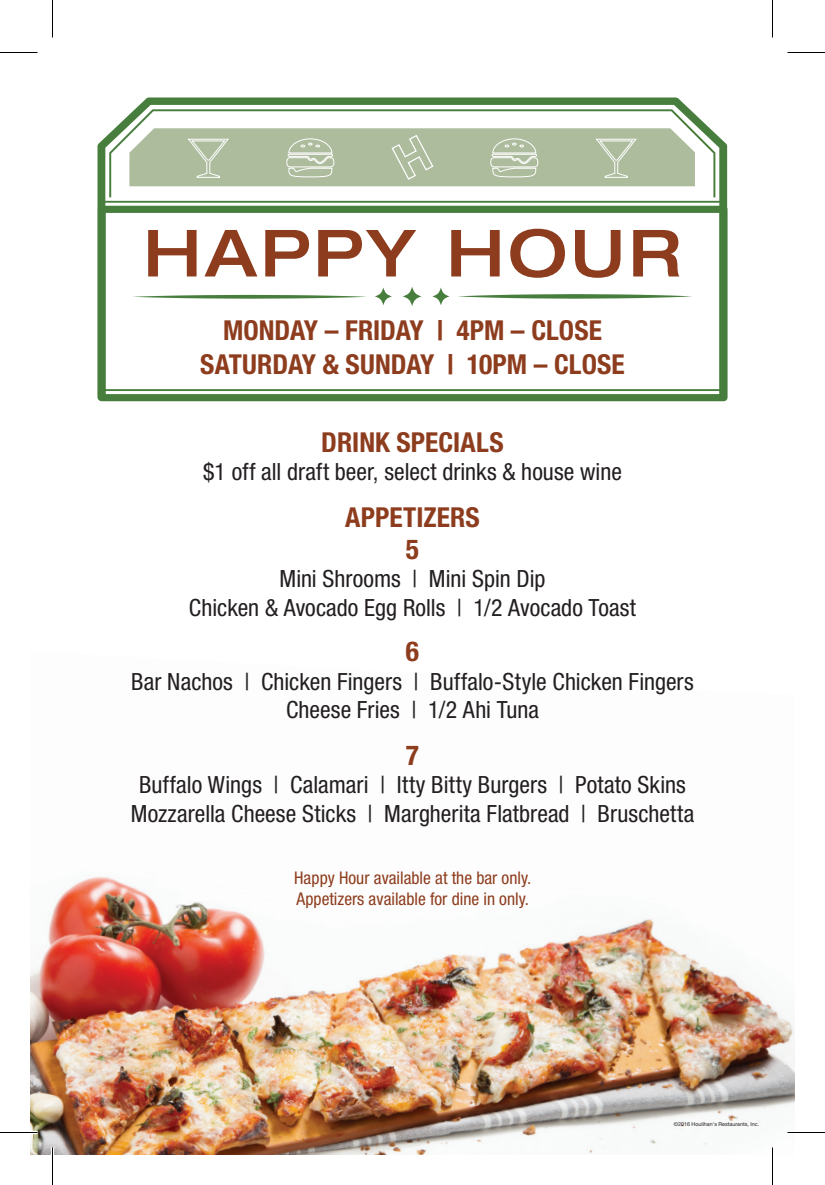
<style>
.page{position:relative;width:825px;height:1185px;background:#fff}
.page>*{position:absolute;margin:0;border:0;box-sizing:border-box;transform-origin:0 0}
.t1{font:500 expanded 65px "Helvetica Neue LT Std";letter-spacing:.055em;color:#8d3d1e}
.t2{font:700 condensed 27.5px/31.8px "Helvetica Neue LT Std";color:#8d3d1e;text-align:center}
.t3{font:condensed 23.75px/28.5px "Helvetica Neue LT Std";letter-spacing:.005em;color:#231f20;text-align:center}
.t4{font:condensed 17.5px/21px "Helvetica Neue LT Std";color:#8d3d1e}
.t5{font:5.5px "Helvetica Neue LT Std";color:#231f20}
</style>
<div class="page">
<img style="left:30px;top:877px;width:765px;height:278px">
<svg style="left:98px;top:98px;width:629px;height:108px"></svg>
<svg style="left:98px;top:206px;width:630px;height:195px;fill:#487e3d"></svg>
<svg style="left:101px;top:201px;width:624px;height:190px"></svg>
<svg style="left:109px;top:109px;width:606px;height:88px"></svg>
<svg style="left:129px;top:128px;width:566px;height:58px;background:#b2c0a3"></svg>
<hr style="left:0;top:1131px;width:38px;height:3px;background:#fff">
<hr style="left:788px;top:1131px;width:37px;height:3px;background:#fff">
<hr style="left:51px;top:1148px;width:3px;height:37px;background:#fff">
<hr style="left:771px;top:1148px;width:3px;height:37px;background:#fff">
<hr style="left:0;top:52px;width:38px;height:1px;background:#000">
<hr style="left:788px;top:52px;width:37px;height:1px;background:#000">
<hr style="left:0;top:1132px;width:38px;height:1px;background:#000">
<hr style="left:788px;top:1132px;width:37px;height:1px;background:#000">
<hr style="left:52px;top:0;width:1px;height:38px;background:#000">
<hr style="left:52px;top:1148px;width:1px;height:37px;background:#000">
<hr style="left:772px;top:0;width:1px;height:38px;background:#000">
<hr style="left:772px;top:1148px;width:1px;height:37px;background:#000">
<h1 class="t1" style="left:143px;top:213px;width:540px">HAPPY HOUR</h1>
<p class="t2" style="left:200px;top:313px;width:426px;line-height:34px">MONDAY – FRIDAY | 4PM – CLOSE<br>SATURDAY &amp; SUNDAY | 10PM – CLOSE</p>
<p class="t2" style="left:321px;top:426px;width:184px">DRINK SPECIALS</p>
<p class="t3" style="left:203px;top:458px;width:420px">$1 off all draft beer, select drinks &amp; house wine</p>
<p class="t2" style="left:345px;top:501px;width:136px">APPETIZERS<br>5</p>
<p class="t3" style="left:189px;top:564px;width:449px">Mini Shrooms | Mini Spin Dip<br>Chicken &amp; Avocado Egg Rolls | 1/2 Avocado Toast</p>
<p class="t2" style="left:406px;top:635px;width:15px">6</p>
<p class="t3" style="left:131px;top:667px;width:564px">Bar Nachos | Chicken Fingers | Buffalo-Style Chicken Fingers<br>Cheese Fries | 1/2 Ahi Tuna</p>
<p class="t2" style="left:406px;top:739px;width:15px">7</p>
<p class="t3" style="left:131px;top:770px;width:565px">Buffalo Wings | Calamari | Itty Bitty Burgers | Potato Skins<br>Mozzarella Cheese Sticks | Margherita Flatbread | Bruschetta</p>
<p class="t4" style="left:294px;top:867px;width:239px">Happy Hour available at the bar only.<br>Appetizers available for dine in only.</p>
<p class="t5" style="left:674px;top:1120px;width:87px">©2016 Houlihan's Restaurants, Inc.</p>
</div>
